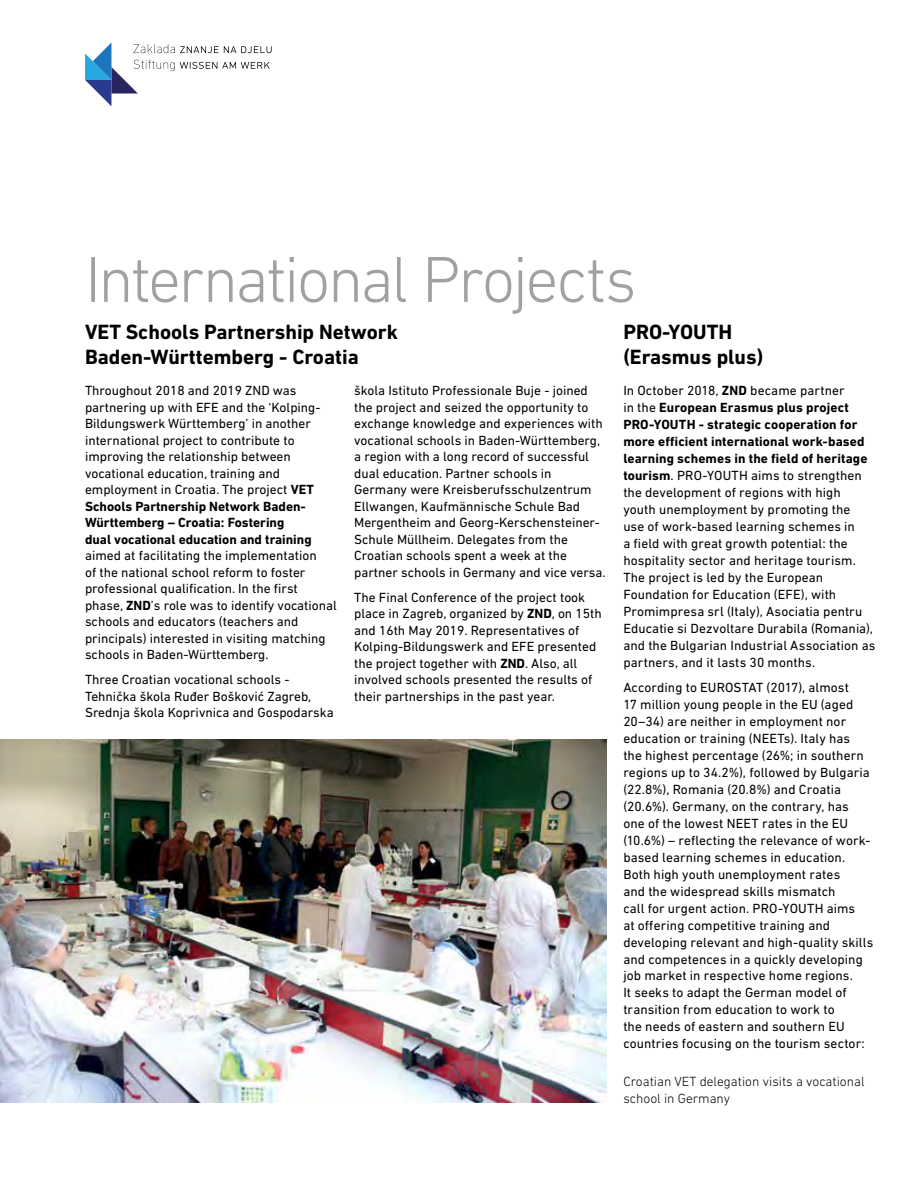
<style>
.page{position:relative;width:918px;height:1188px;background:#fff}
.page>*{position:absolute;margin:0;border:0;box-sizing:border-box;transform-origin:0 0}
.t1{font:300 66px "DIN Next LT Pro";letter-spacing:-.04em;color:#9fa1a4}
.t2{font:700 21px/25.2px "DIN Next LT Pro";color:#000}
.t3{font:13.5px/17px "DIN Next LT Pro";color:#000}
.t4{font:300 13.5px/16.5px "DIN Next LT Pro";color:#000}
.s1{font-weight:700}
</style>
<div class="page">
<svg style="left:85px;top:43px;width:187px;height:63px"></svg>
<img style="left:0;top:739px;width:606px;height:364px">
<h1 class="t1" style="left:85px;top:242px;width:553px">International Projects</h1>
<h2 class="t2" style="left:85px;top:319px;width:315px">VET Schools Partnership Network<br>Baden-Württemberg - Croatia</h2>
<p class="t3" style="left:85px;top:382px;width:237px;line-height:16.5px">Throughout 2018 and 2019 ZND was partnering up with EFE and the ‘Kolping-Bildungswerk Württemberg’ in another international project to contribute to improving the relationship between vocational education, training and employment in Croatia. The project <span class="s1">VET Schools Partnership Network Baden-Württemberg – Croatia: Fostering<br>dual vocational education and training</span></p>
<p class="t3" style="left:85px;top:547px;width:253px;line-height:16.5px">aimed at facilitating the implementation<br>of the national school reform to foster professional qualification. In the first phase, <span class="s1">ZND</span>’s role was to identify vocational schools and educators (teachers and principals) interested in visiting matching schools in Baden-Württemberg.</p>
<p class="t3" style="left:85px;top:671px;width:250px;line-height:16.5px">Three Croatian vocational schools -<br>Tehnička škola Ruđer Bošković Zagreb,<br>Srednja škola Koprivnica and Gospodarska</p>
<p class="t3" style="left:354px;top:382px;width:253px;line-height:16.5px">škola Istituto Professionale Buje - joined the project and seized the opportunity to exchange knowledge and experiences with vocational schools in Baden-Württemberg, a region with a long record of successful dual education. Partner schools in Germany were Kreisberufsschulzentrum Ellwangen, Kaufmännische Schule Bad Mergentheim and Georg-Kerschensteiner-Schule Müllheim. Delegates from the Croatian schools spent a week at the partner schools in Germany and vice versa.</p>
<p class="t3" style="left:354px;top:589px;width:249px;line-height:16.5px">The Final Conference of the project took place in Zagreb, organized by <span class="s1">ZND</span>, on 15th and 16th May 2019. Representatives of Kolping-Bildungswerk and EFE presented the project together with <span class="s1">ZND</span>. Also, all involved schools presented the results of their partnerships in the past year.</p>
<h2 class="t2" style="left:623px;top:319px;width:141px">PRO-YOUTH (Erasmus plus)</h2>
<p class="t3" style="left:623px;top:382px;width:254px">In October 2018, <span class="s1">ZND</span> became partner<br>in the <span class="s1">European Erasmus plus project PRO-YOUTH - strategic cooperation for more efficient international work-based learning schemes in the field of heritage tourism</span>. PRO-YOUTH aims to strengthen the development of regions with high youth unemployment by promoting the<br>use of work-based learning schemes in<br>a field with great growth potential: the hospitality sector and heritage tourism.<br>The project is led by the European Foundation for Education (EFE), with Promimpresa srl (Italy), Asociatia pentru Educatie si Dezvoltare Durabila (Romania), and the Bulgarian Industrial Association as partners, and it lasts 30 months.</p>
<p class="t3" style="left:623px;top:679px;width:252px">According to EUROSTAT (2017), almost<br>17 million young people in the EU (aged 20–34) are neither in employment nor education or training (NEETs). Italy has<br>the highest percentage (26%; in southern regions up to 34.2%), followed by Bulgaria (22.8%), Romania (20.8%) and Croatia (20.6%). Germany, on the contrary, has one of the lowest NEET rates in the EU (10.6%) – reflecting the relevance of work&shy;based learning schemes in education.<br>Both high youth unemployment rates<br>and the widespread skills mismatch<br>call for urgent action. PRO-YOUTH aims<br>at offering competitive training and developing relevant and high-quality skills and competences in a quickly developing job market in respective home regions.<br>It seeks to adapt the German model of transition from education to work to<br>the needs of eastern and southern EU countries focusing on the tourism sector:</p>
<p class="t4" style="left:623px;top:1073px;width:243px">Croatian VET delegation visits a vocational school in Germany</p>
</div>
